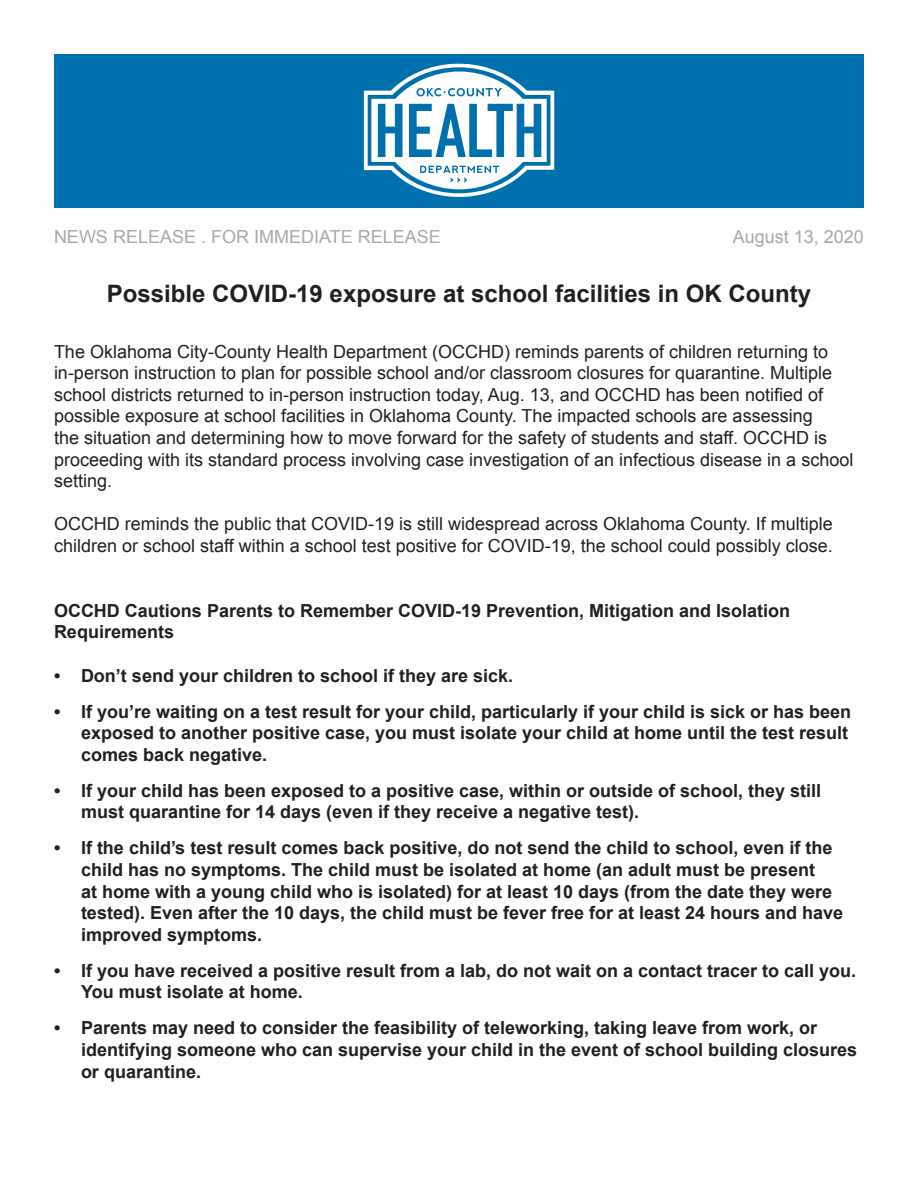
<style>
.page{position:relative;width:918px;height:1188px;background:#fff}
.page>*{position:absolute;margin:0;border:0;box-sizing:border-box;transform-origin:0 0}
.t1{font:700 24px "Arial";color:#231f20}
.t2{font:700 18px/21.6px "Arial";color:#231f20}
.t3{font:18px/21.6px "Arial";color:#231f20}
.t4{font:18px "Arial";color:#a8a9ad}
</style>
<div class="page">
<div style="left:54px;top:54px;width:810px;height:153px;background:#006fae"></div>
<svg style="left:364px;top:64px;width:190px;height:133px"></svg>
<p class="t4" style="left:54px;top:224px;width:388px">NEWS RELEASE . FOR IMMEDIATE RELEASE</p>
<p class="t4" style="left:733px;top:224px;width:133px">August 13, 2020</p>
<p class="t1" style="left:107px;top:277px;width:706px">Possible COVID-19 exposure at school facilities in OK County</p>
<p class="t3" style="left:54px;top:341px;width:801px">The Oklahoma City-County Health Department (OCCHD) reminds parents of children returning to in-person instruction to plan for possible school and/or classroom closures for quarantine. Multiple school districts returned to in-person instruction today, Aug. 13, and OCCHD has been notified of possible exposure at school facilities in Oklahoma County. The impacted schools are assessing<br>the situation and determining how to move forward for the safety of students and staff. OCCHD is proceeding with its standard process involving case investigation of an infectious disease in a school setting.</p>
<p class="t3" style="left:54px;top:514px;width:781px">OCCHD reminds the public that COVID-19 is still widespread across Oklahoma County. If multiple children or school staff within a school test positive for COVID-19, the school could possibly close.</p>
<p class="t2" style="left:54px;top:600px;width:738px">OCCHD Cautions Parents to Remember COVID-19 Prevention, Mitigation and Isolation<br>Requirements</p>
<p class="t2" style="left:54px;top:665px;width:461px">• Don’t send your children to school if they are sick.</p>
<p class="t2" style="left:81px;top:701px;width:772px;text-indent:-27px">• If you’re waiting on a test result for your child, particularly if your child is sick or has been exposed to another positive case, you must isolate your child at home until the test result comes back negative.</p>
<p class="t2" style="left:81px;top:780px;width:742px;text-indent:-27px">• If your child has been exposed to a positive case, within or outside of school, they still must quarantine for 14 days (even if they receive a negative test).</p>
<p class="t2" style="left:81px;top:838px;width:764px;text-indent:-27px">• If the child’s test result comes back positive, do not send the child to school, even if the child has no symptoms. The child must be isolated at home (an adult must be present<br>at home with a young child who is isolated) for at least 10 days (from the date they were tested). Even after the 10 days, the child must be fever free for at least 24 hours and have improved symptoms.</p>
<p class="t2" style="left:81px;top:960px;width:777px;text-indent:-27px">• If you have received a positive result from a lab, do not wait on a contact tracer to call you.<br>You must isolate at home.</p>
<p class="t2" style="left:81px;top:1018px;width:778px;text-indent:-27px">• Parents may need to consider the feasibility of teleworking, taking leave from work, or identifying someone who can supervise your child in the event of school building closures or quarantine.</p>
</div>
